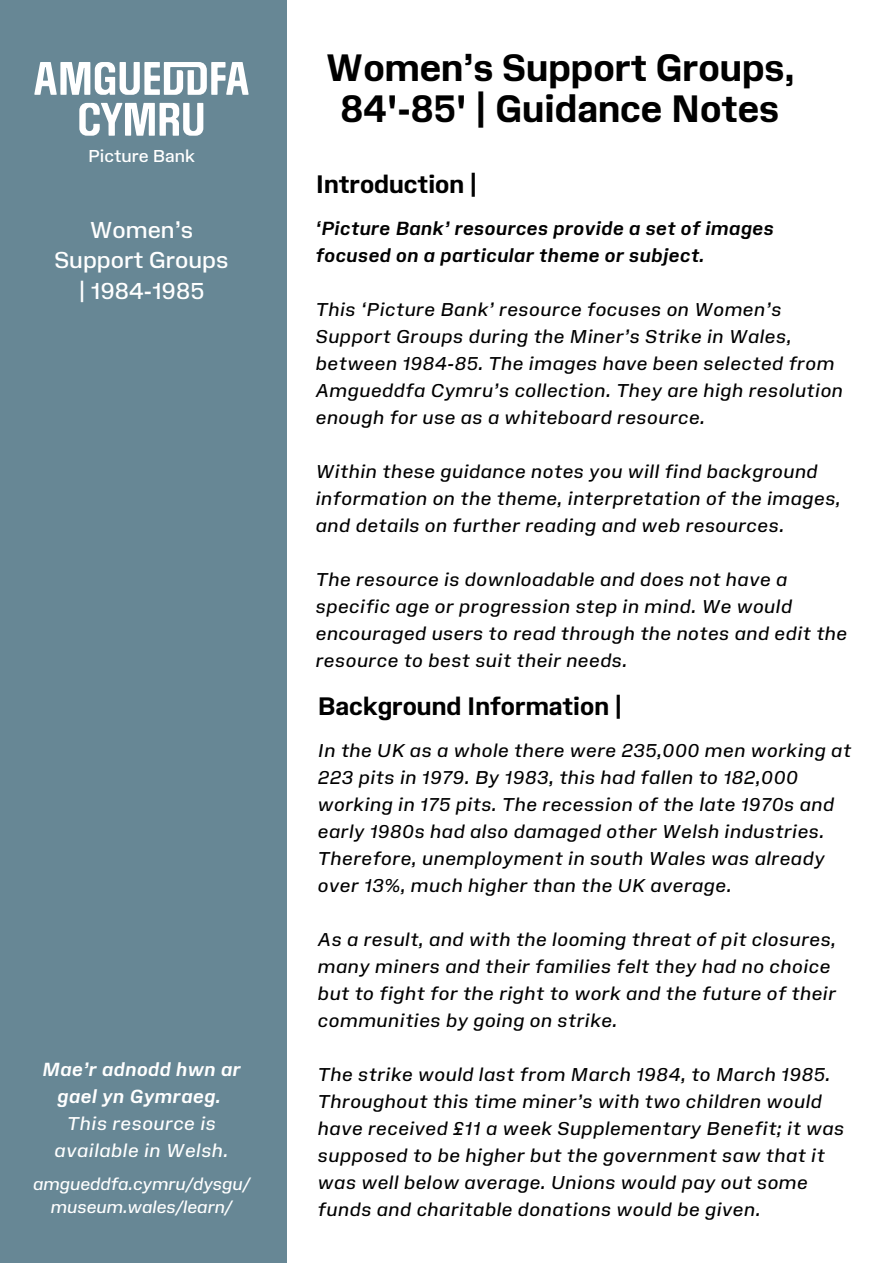
<style>
.page{position:relative;width:894px;height:1264px;background:#fff}
.page>*{position:absolute;margin:0;border:0;box-sizing:border-box;transform-origin:0 0}
.t1{font:700 36.15px/40.5px "Amgueddfa Body";color:#000;text-align:center}
.t2{font:700 24px "Amgueddfa Body";color:#000}
.t3{font:22.35px/30.3px "Amgueddfa Body";color:#fff;text-align:center}
.t4{font:italic 18px/27px "Amgueddfa Body";letter-spacing:.03em;color:#000}
.t5{font:italic 700 18px/27px "Amgueddfa Body";letter-spacing:.03em;color:#000}
.t6{font:italic 18px/27px "Amgueddfa Body";letter-spacing:.03em;color:#fff;text-align:center}
.t7{font:italic 700 18px/27px "Amgueddfa Body";letter-spacing:.03em;color:#fff;text-align:center}
.t8{font:italic 16.65px "Amgueddfa Body";color:#fff}
.t9{font:16.65px "Amgueddfa Body";color:#fff}
</style>
<div class="page">
<div style="left:0;top:0;width:286px;height:1262px;background:#678795"></div>
<svg style="left:34px;top:62px;width:214px;height:33px"></svg>
<svg style="left:79px;top:103px;width:124px;height:33px"></svg>
<p class="t9" style="left:88px;top:146px;width:108px">Picture Bank</p>
<p class="t3" style="left:54px;top:214px;width:176px">Women’s<br>Support Groups | 1984-1985</p>
<p class="t7" style="left:42px;top:1055px;width:200px">Mae’r adnodd hwn ar gael yn Gymraeg.</p>
<p class="t6" style="left:55px;top:1109px;width:175px">This resource is available in Welsh.</p>
<p class="t8" style="left:33px;top:1173px;width:218px">amgueddfa.cymru/dysgu/</p>
<h3 class="t8" style="left:51px;top:1196px;width:183px">museum.wales/learn/</h3>
<p class="t1" style="left:326px;top:48px;width:470px">Women’s Support Groups,<br>84'-85' | Guidance Notes</p>
<p class="t2" style="left:316px;top:169px;width:163px">Introduction |</p>
<p class="t5" style="left:316px;top:214px;width:459px">‘Picture Bank’ resources provide a set of images focused on a particular theme or subject.</p>
<h1 class="t4" style="left:316px;top:295px;width:528px">This ‘Picture Bank’ resource focuses on Women’s Support Groups during the Miner’s Strike in Wales, between 1984-85. The images have been selected from Amgueddfa Cymru’s collection. They are high resolution enough for use as a whiteboard resource.</h1>
<h2 class="t4" style="left:316px;top:457px;width:526px">Within these guidance notes you will find background information on the theme, interpretation of the images, and details on further reading and web resources.</h2>
<h4 class="t4" style="left:316px;top:565px;width:532px">The resource is downloadable and does not have a specific age or progression step in mind. We would encouraged users to read through the notes and edit the resource to best suit their needs.</h4>
<p class="t2" style="left:318px;top:691px;width:305px">Background Information |</p>
<p class="t4" style="left:318px;top:736px;width:534px">In the UK as a whole there were 235,000 men working at 223 pits in 1979. By 1983, this had fallen to 182,000 working in 175 pits. The recession of the late 1970s and early 1980s had also damaged other Welsh industries.<br>Therefore, unemployment in south Wales was already over 13%, much higher than the UK average.</p>
<p class="t4" style="left:318px;top:925px;width:519px">As a result, and with the looming threat of pit closures, many miners and their families felt they had no choice but to fight for the right to work and the future of their communities by going on strike.</p>
<h2 class="t4" style="left:318px;top:1060px;width:527px">The strike would last from March 1984, to March 1985.<br>Throughout this time miner’s with two children would have received £11 a week Supplementary Benefit; it was supposed to be higher but the government saw that it was well below average. Unions would pay out some funds and charitable donations would be given.</h2>
</div>
